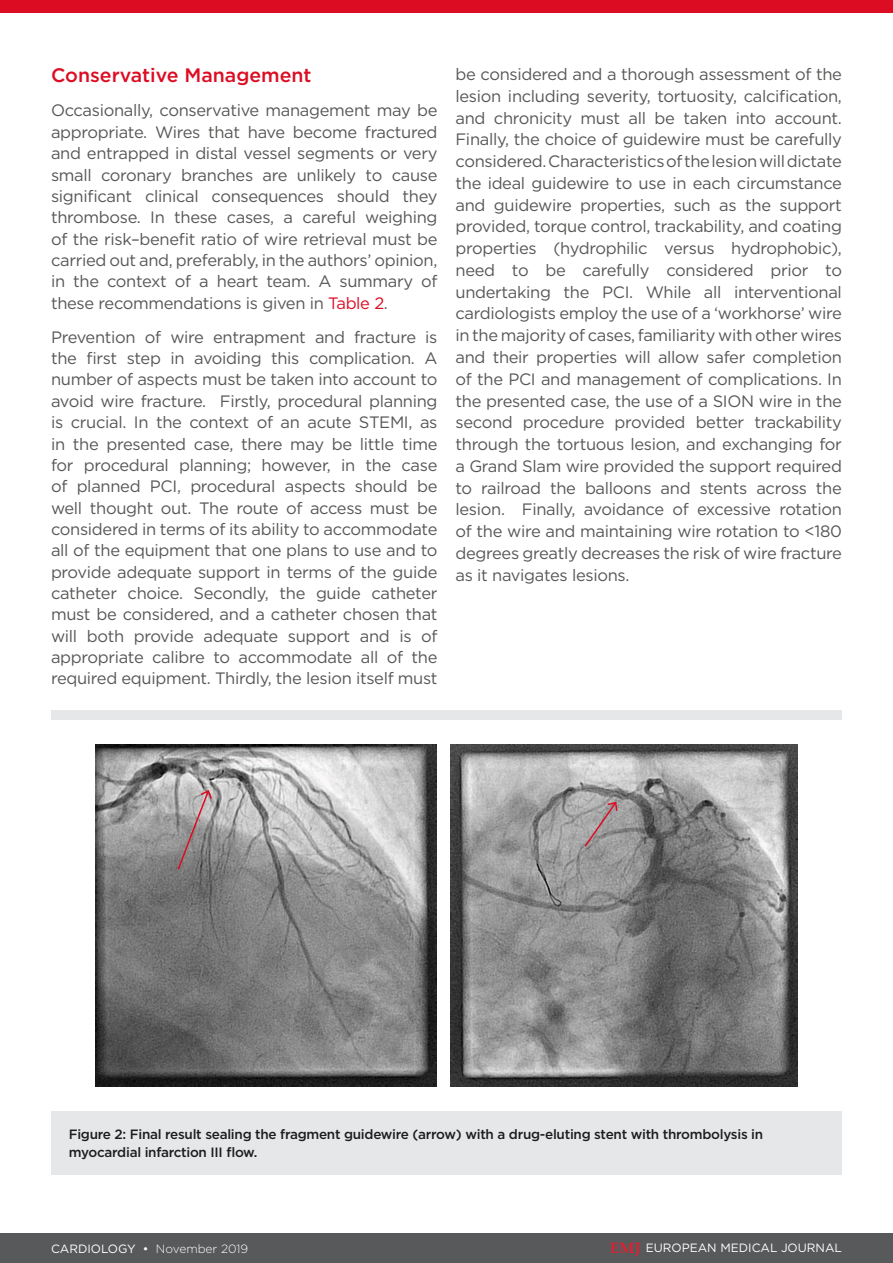
<style>
.page{position:relative;width:893px;height:1263px;background:#fff}
.page>*{position:absolute;margin:0;border:0;box-sizing:border-box;transform-origin:0 0}
.H2__Heading_2{font:500 19.5px "Gotham";color:#dc0c23}
.Body_Text{font:16.5px/21.3px "Gotham";letter-spacing:-.02em;color:#575756;text-align:justify}
.t1{font:500 13.5px/18px "Gotham";letter-spacing:-.02em;color:#1d1d1d}
.t2{font:12px "Gotham";color:#fff}
.t3{font:300 12px "Gotham";color:#fff}
.s1{color:#dc0c23}
.s2{font-weight:400}
.s3{font-family:"Palatino Linotype";font-weight:700;font-size:15px;color:#e41e30}
</style>
<div class="page">
<div style="left:0;top:1233px;width:893px;height:30px;background:#58595b"></div>
<div style="left:0;top:0;width:893px;height:13px;background:#dc0c23"></div>
<div style="left:51px;top:1112px;width:791px;height:63px;background:#e6e7e9"></div>
<div style="left:51px;top:710px;width:791px;height:9px;background:#e6e7e9"></div>
<img style="left:95px;top:745px;width:341px;height:341px">
<img style="left:450px;top:745px;width:348px;height:341px">
<svg style="left:176px;top:789px;width:37px;height:82px;background:#9a9091"></svg>
<svg style="left:583px;top:801px;width:35px;height:47px;background:#a49799"></svg>
<p class="H2__Heading_2" style="left:51px;top:63px;width:262px">Conservative Management</p>
<p class="Body_Text" style="left:51px;top:100px;width:388px">Occasionally, conservative management may be appropriate. Wires that have become fractured and entrapped in distal vessel segments or very small coronary branches are unlikely to cause significant clinical consequences should they thrombose. In these cases, a careful weighing of the risk–benefit ratio of wire retrieval must be carried out and, preferably, in the authors’ opinion, in the context of a heart team. A summary of these recommendations is given in <span class="s1">Table 2</span>.</p>
<p class="Body_Text" style="left:51px;top:326px;width:388px">Prevention of wire entrapment and fracture is the first step in avoiding this complication. A number of aspects must be taken into account to avoid wire fracture. Firstly, procedural planning is crucial. In the context of an acute STEMI, as in the presented case, there may be little time for procedural planning; however, in the case of planned PCI, procedural aspects should be well thought out. The route of access must be considered in terms of its ability to accommodate all of the equipment that one plans to use and to provide adequate support in terms of the guide catheter choice. Secondly, the guide catheter must be considered, and a catheter chosen that will both provide adequate support and is of appropriate calibre to accommodate all of the required equipment. Thirdly, the lesion itself must</p>
<p class="Body_Text" style="left:455px;top:63px;width:388px;line-height:21.8px">be considered and a thorough assessment of the lesion including severity, tortuosity, calcification, and chronicity must all be taken into account.<br>Finally, the choice of guidewire must be carefully considered. Characteristics of the lesion will dictate the ideal guidewire to use in each circumstance and guidewire properties, such as the support provided, torque control, trackability, and coating properties (hydrophilic versus hydrophobic), need to be carefully considered prior to undertaking the PCI. While all interventional cardiologists employ the use of a ‘workhorse’ wire in the majority of cases, familiarity with other wires and their properties will allow safer completion of the PCI and management of complications. In the presented case, the use of a SION wire in the second procedure provided better trackability through the tortuous lesion, and exchanging for a Grand Slam wire provided the support required to railroad the balloons and stents across the lesion. Finally, avoidance of excessive rotation of the wire and maintaining wire rotation to &lt;180 degrees greatly decreases the risk of wire fracture as it navigates lesions.</p>
<p class="t1" style="left:69px;top:1125px;width:696px">Figure 2: Final result sealing the fragment guidewire (arrow) with a drug-eluting stent with thrombolysis in myocardial infarction III flow.</p>
<p class="t3" style="left:51px;top:1241px;width:199px"><span class="s2">CARDIOLOGY •</span> November 2019</p>
<p class="t2" style="left:610px;top:1240px;width:233px"><span class="s3">EMJ</span> EUROPEAN MEDICAL JOURNAL</p>
</div>
